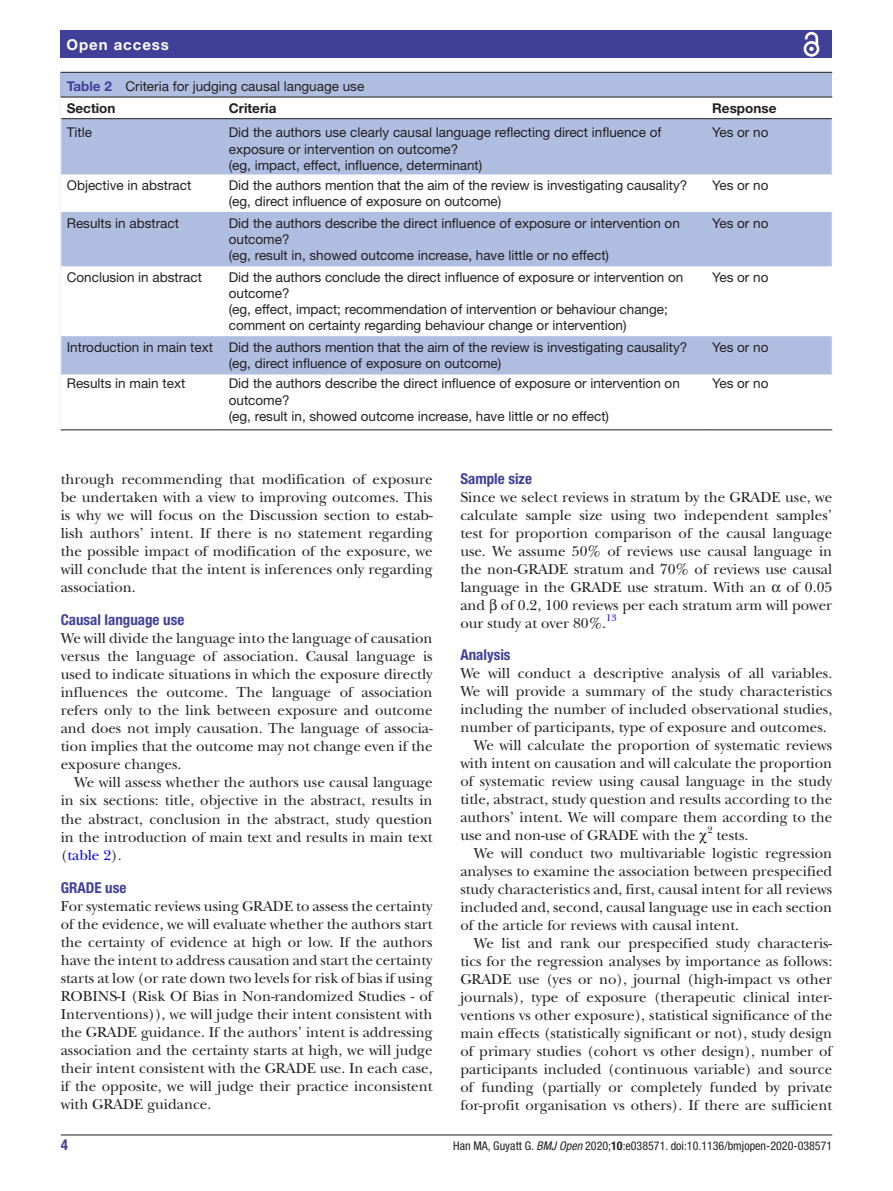
<style>
.page{position:relative;width:893px;height:1191px;background:#fff}
.page>*{position:absolute;margin:0;border:0;box-sizing:border-box;transform-origin:0 0}
.t1{font:15px/18px "New Baskerville";color:#231f20;text-align:justify}
.t2{font:700 condensed 15px "Helvetica Neue LT Std";color:#414099}
.t3{font:700 15px "Helvetica Neue LT Std";letter-spacing:.065em;color:#fff}
.t4{font:13.5px/16.2px "Helvetica Neue LT Std";color:#231f20}
.t5{font:700 13.5px "Helvetica Neue LT Std";color:#231f20}
.t6{font:condensed 12px "Helvetica Neue LT Std";color:#231f20}
.t7{font:9.9px "New Baskerville";color:#00f}
.t8{font:9.9px "New Baskerville";color:#231f20}
.s1{font-weight:700;color:#414099}
.s2{font-weight:700}
.s3{color:#00f}
.s4{font-style:italic}
</style>
<div class="page">
<hr style="left:61px;top:1134px;width:771px;height:1px;background:#231f20">
<div style="left:61px;top:31px;width:771px;height:27px;background:#414099"></div>
<svg style="left:803px;top:31px;width:17px;height:26px"></svg>
<div style="left:61px;top:73px;width:771px;height:357px;background:#afbde1"></div>
<hr style="left:61px;top:72px;width:771px;height:1px;background:#231f20">
<div style="left:61px;top:98px;width:771px;height:331px;background:#fff"></div>
<svg style="left:61px;top:119px;width:771px;height:255px"></svg>
<hr style="left:61px;top:97px;width:162px;height:1px;background:#231f20">
<hr style="left:61px;top:118px;width:162px;height:1px;background:#231f20">
<hr style="left:223px;top:97px;width:483px;height:1px;background:#231f20">
<hr style="left:223px;top:118px;width:483px;height:1px;background:#231f20">
<hr style="left:706px;top:97px;width:126px;height:1px;background:#231f20">
<hr style="left:706px;top:118px;width:126px;height:1px;background:#231f20">
<hr style="left:61px;top:429px;width:162px;height:1px;background:#231f20">
<hr style="left:223px;top:429px;width:483px;height:1px;background:#231f20">
<hr style="left:706px;top:429px;width:126px;height:1px;background:#231f20">
<svg style="left:60px;top:97px;width:1px;height:22px"></svg>
<p class="t3" style="left:66px;top:35px;width:104px">Open access</p>
<p class="t4" style="left:67px;top:75px;width:299px;line-height:22px"><span class="s1">Table 2</span> Criteria for judging causal language use<br><span class="s2">Section</span></p>
<p class="t5" style="left:229px;top:99px;width:49px">Criteria</p>
<p class="t5" style="left:712px;top:99px;width:66px">Response</p>
<p class="t4" style="left:67px;top:124px;width:27px">Title</p>
<p class="t4" style="left:229px;top:124px;width:434px">Did the authors use clearly causal language reflecting direct influence of exposure or intervention on outcome?<br>(eg, impact, effect, influence, determinant)</p>
<p class="t4" style="left:712px;top:124px;width:58px">Yes or no</p>
<p class="t4" style="left:67px;top:177px;width:126px">Objective in abstract</p>
<p class="t4" style="left:229px;top:177px;width:460px">Did the authors mention that the aim of the review is investigating causality? (eg, direct influence of exposure on outcome)</p>
<p class="t4" style="left:712px;top:177px;width:58px">Yes or no</p>
<p class="t4" style="left:67px;top:215px;width:114px">Results in abstract</p>
<p class="t4" style="left:229px;top:215px;width:453px">Did the authors describe the direct influence of exposure or intervention on outcome?<br>(eg, result in, showed outcome increase, have little or no effect)</p>
<p class="t4" style="left:712px;top:215px;width:58px">Yes or no</p>
<p class="t4" style="left:67px;top:269px;width:137px">Conclusion in abstract</p>
<p class="t4" style="left:229px;top:269px;width:456px">Did the authors conclude the direct influence of exposure or intervention on outcome?<br>(eg, effect, impact; recommendation of intervention or behaviour change; comment on certainty regarding behaviour change or intervention)</p>
<p class="t4" style="left:712px;top:269px;width:58px">Yes or no</p>
<p class="t4" style="left:229px;top:339px;width:460px;text-indent:-162px">Introduction in main text Did the authors mention that the aim of the review is investigating causality? (eg, direct influence of exposure on outcome)</p>
<p class="t4" style="left:712px;top:339px;width:58px">Yes or no</p>
<p class="t4" style="left:67px;top:375px;width:120px">Results in main text</p>
<p class="t4" style="left:229px;top:375px;width:453px">Did the authors describe the direct influence of exposure or intervention on outcome?<br>(eg, result in, showed outcome increase, have little or no effect)</p>
<p class="t4" style="left:712px;top:375px;width:58px">Yes or no</p>
<p class="t1" style="left:61px;top:470px;width:373px">through recommending that modification of exposure be undertaken with a view to improving outcomes. This is why we will focus on the Discussion section to estab&shy;lish authors’ intent. If there is no statement regarding the possible impact of modification of the exposure, we will conclude that the intent is inferences only regarding association.</p>
<p class="t2" style="left:61px;top:611px;width:125px">Causal language use</p>
<p class="t1" style="left:61px;top:629px;width:373px">We will divide the language into the language of causation versus the language of association. Causal language is used to indicate situations in which the exposure directly influences the outcome. The language of association refers only to the link between exposure and outcome and does not imply causation. The language of associa&shy;tion implies that the outcome may not change even if the exposure changes.</p>
<p class="t1" style="left:61px;top:773px;width:373px;text-indent:14px">We will assess whether the authors use causal language in six sections: title, objective in the abstract, results in the abstract, conclusion in the abstract, study question in the introduction of main text and results in main text (<span class="s3">table 2</span>).</p>
<p class="t2" style="left:61px;top:879px;width:67px">GRADE use</p>
<p class="t1" style="left:61px;top:897px;width:373px">For systematic reviews using GRADE to assess the certainty of the evidence, we will evaluate whether the authors start the certainty of evidence at high or low. If the authors have the intent to address causation and start the certainty starts at low (or rate down two levels for risk of bias if using ROBINS-I (Risk Of Bias in Non-randomized Studies - of Interventions)), we will judge their intent consistent with the GRADE guidance. If the authors’ intent is addressing association and the certainty starts at high, we will judge their intent consistent with the GRADE use. In each case, if the opposite, we will judge their practice inconsistent with GRADE guidance.</p>
<p class="t2" style="left:460px;top:470px;width:73px">Sample size</p>
<p class="t1" style="left:460px;top:488px;width:373px">Since we select reviews in stratum by the GRADE use, we calculate sample size using two independent samples’ test for proportion comparison of the causal language use. We assume 50% of reviews use causal language in the non-GRADE stratum and 70% of reviews use causal language in the GRADE use stratum. With an</p>
<p class="t1" style="left:460px;top:578px;width:373px;text-indent:326px">of 0.05 and of 0.2, 100 reviews per each stratum arm will power our study at over 80%.</p>
<p class="t7" style="left:606px;top:612px;width:12px">13</p>
<p class="t2" style="left:460px;top:645px;width:52px">Analysis</p>
<p class="t1" style="left:460px;top:664px;width:373px">We will conduct a descriptive analysis of all variables.</p>
<p class="t1" style="left:460px;top:682px;width:373px">We will provide a summary of the study characteristics</p>
<p class="t1" style="left:460px;top:700px;width:373px">including the number of included observational studies,</p>
<p class="t1" style="left:460px;top:718px;width:368px">number of participants, type of exposure and outcomes.</p>
<p class="t1" style="left:474px;top:736px;width:360px">We will calculate the proportion of systematic reviews</p>
<p class="t1" style="left:460px;top:754px;width:373px">with intent on causation and will calculate the proportion</p>
<p class="t1" style="left:460px;top:772px;width:373px">of systematic review using causal language in the study</p>
<p class="t1" style="left:460px;top:790px;width:373px">title, abstract, study question and results according to the</p>
<p class="t1" style="left:460px;top:808px;width:373px">authors’ intent. We will compare them according to the</p>
<p class="t1" style="left:460px;top:826px;width:236px">use and non-use of GRADE with the</p>
<p class="t8" style="left:707px;top:824px;width:7px">2</p>
<p class="t1" style="left:716px;top:826px;width:33px">tests.</p>
<p class="t1" style="left:474px;top:844px;width:360px">We will conduct two multivariable logistic regression</p>
<p class="t1" style="left:460px;top:862px;width:373px">analyses to examine the association between prespecified</p>
<p class="t1" style="left:460px;top:880px;width:373px">study characteristics and, first, causal intent for all reviews</p>
<p class="t1" style="left:460px;top:898px;width:373px">included and, second, causal language use in each section</p>
<p class="t1" style="left:460px;top:916px;width:280px">of the article for reviews with causal intent.</p>
<p class="t1" style="left:474px;top:934px;width:360px">We list and rank our prespecified study characteris-</p>
<p class="t1" style="left:460px;top:952px;width:373px">tics for the regression analyses by importance as follows:</p>
<p class="t1" style="left:460px;top:970px;width:373px">GRADE use (yes or no), journal (high-impact vs other</p>
<p class="t1" style="left:460px;top:988px;width:373px">journals), type of exposure (therapeutic clinical inter-</p>
<p class="t1" style="left:460px;top:1006px;width:373px">ventions vs other exposure), statistical significance of the</p>
<p class="t1" style="left:460px;top:1024px;width:373px">main effects (statistically significant or not), study design</p>
<p class="t1" style="left:460px;top:1042px;width:373px">of primary studies (cohort vs other design), number of</p>
<p class="t1" style="left:460px;top:1060px;width:373px">participants included (continuous variable) and source</p>
<p class="t1" style="left:460px;top:1078px;width:373px">of funding (partially or completely funded by private</p>
<p class="t1" style="left:460px;top:1096px;width:373px">for-profit organisation vs others). If there are sufficient</p>
<p class="t2" style="left:61px;top:1135px;width:9px">4</p>
<p class="t6" style="left:453px;top:1138px;width:380px">Han MA, Guyatt G. <span class="s4">BMJ Open</span> 2020;<span class="s2">10</span>:e038571. doi:10.1136/bmjopen-2020-038571</p>
</div>
